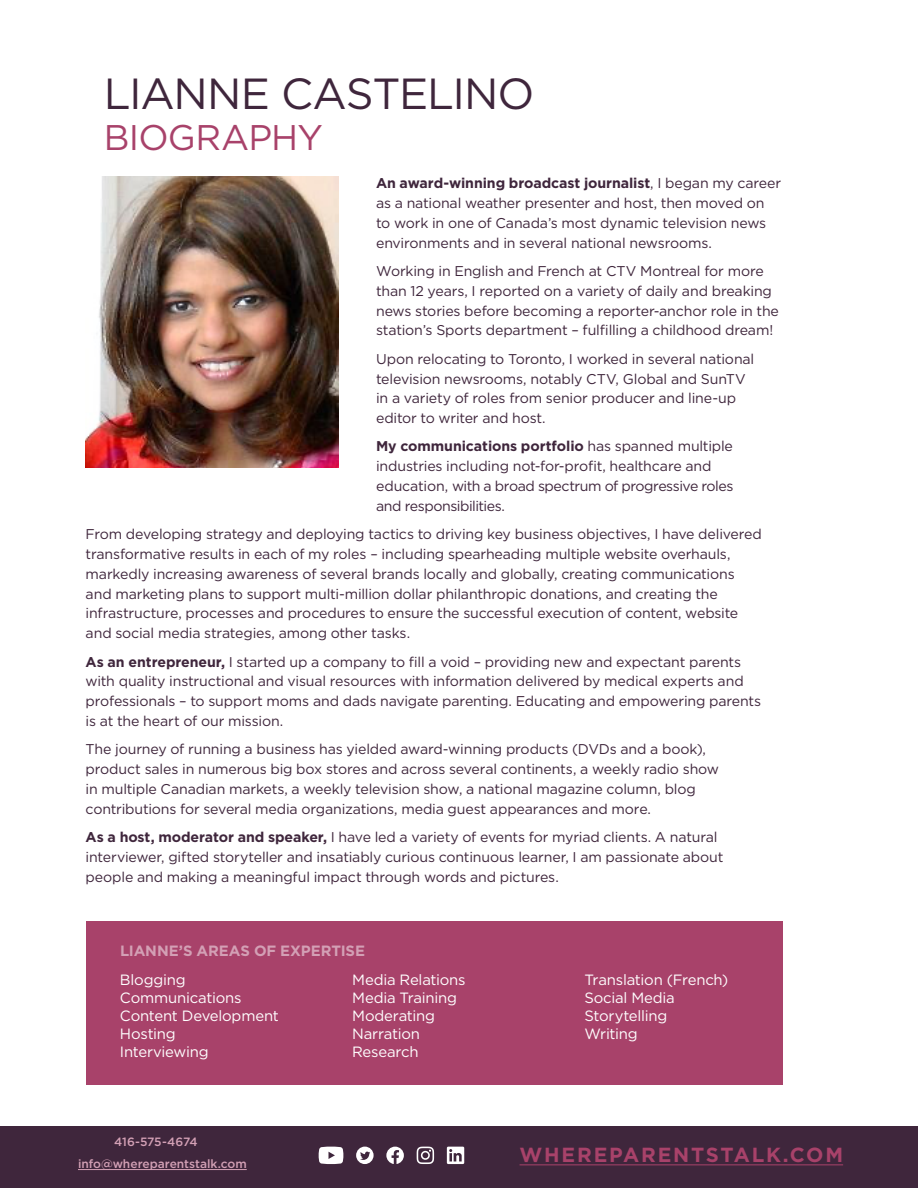
<style>
.page{position:relative;width:918px;height:1188px;background:#fff}
.page>*{position:absolute;margin:0;border:0;box-sizing:border-box;transform-origin:0 0}
.t1{font:43.5px "Gotham";letter-spacing:-.025em;color:#3f263c}
.t2{font:35.7px "Gotham";letter-spacing:-.02em;color:#a8426a}
.t3{font:700 20.4px "Gotham";letter-spacing:.09em;color:#a8426a}
.t4{font:14.85px/18px "Gotham";letter-spacing:-.015em;color:#fff}
.t5{font:700 14.85px "Gotham";letter-spacing:-.005em;color:#d3a0b5}
.t6{font:14.1px/19.8px "Gotham";letter-spacing:-.01em;color:#3f263c}
.t7{font:500 12px "Gotham";letter-spacing:-.005em;color:#d3a0b5}
.s1{font-weight:700}
</style>
<div class="page">
<div style="left:86px;top:921px;width:697px;height:163px;background:#a8426a"></div>
<img style="left:86px;top:177px;width:252px;height:291px">
<div style="left:0;top:1127px;width:918px;height:61px;background:#3f263c"></div>
<hr style="left:78px;top:1169px;width:169px;height:1px;background:#d3a0b5">
<hr style="left:520px;top:1165px;width:323px;height:1px;background:#a8426a">
<svg style="left:319px;top:1147px;width:24px;height:17px"></svg>
<svg style="left:386px;top:1147px;width:18px;height:17px"></svg>
<svg style="left:356px;top:1147px;width:18px;height:17px"></svg>
<svg style="left:447px;top:1147px;width:17px;height:17px"></svg>
<svg style="left:417px;top:1147px;width:17px;height:17px"></svg>
<p class="t1" style="left:104px;top:70px;width:432px">LIANNE CASTELINO</p>
<p class="t2" style="left:104px;top:117px;width:221px">BIOGRAPHY</p>
<p class="t6" style="left:376px;top:173px;width:407px"><span class="s1">An award-winning broadcast journalist</span>, I began my career as a national weather presenter and host, then moved on to work in one of Canada’s most dynamic television news environments and in several national newsrooms.</p>
<p class="t6" style="left:376px;top:261px;width:404px">Working in English and French at CTV Montreal for more than 12 years, I reported on a variety of daily and breaking news stories before becoming a reporter-anchor role in the station’s Sports department – fulfilling a childhood dream!</p>
<p class="t6" style="left:376px;top:349px;width:380px">Upon relocating to Toronto, I worked in several national television newsrooms, notably CTV, Global and SunTV in a variety of roles from senior producer and line-up editor to writer and host.</p>
<p class="t6" style="left:376px;top:436px;width:359px"><span class="s1">My communications portfolio</span> has spanned multiple industries including not-for-profit, healthcare and education, with a broad spectrum of progressive roles and responsibilities.</p>
<p class="t6" style="left:86px;top:524px;width:678px">From developing strategy and deploying tactics to driving key business objectives, I have delivered transformative results in each of my roles – including spearheading multiple website overhauls, markedly increasing awareness of several brands locally and globally, creating communications and marketing plans to support multi-million dollar philanthropic donations, and creating the infrastructure, processes and procedures to ensure the successful execution of content, website and social media strategies, among other tasks.</p>
<p class="t6" style="left:86px;top:651px;width:677px"><span class="s1">As an entrepreneur,</span> I started up a company to fill a void – providing new and expectant parents with quality instructional and visual resources with information delivered by medical experts and professionals – to support moms and dads navigate parenting. Educating and empowering parents is at the heart of our mission.</p>
<p class="t6" style="left:86px;top:739px;width:635px">The journey of running a business has yielded award-winning products (DVDs and a book), product sales in numerous big box stores and across several continents, a weekly radio show in multiple Canadian markets, a weekly television show, a national magazine column, blog contributions for several media organizations, media guest appearances and more.</p>
<p class="t6" style="left:86px;top:827px;width:639px"><span class="s1">As a host, moderator and speaker,</span> I have led a variety of events for myriad clients. A natural interviewer, gifted storyteller and insatiably curious continuous learner, I am passionate about people and making a meaningful impact through words and pictures.</p>
<p class="t5" style="left:120px;top:942px;width:247px">LIANNE’S AREAS OF EXPERTISE</p>
<p class="t4" style="left:120px;top:971px;width:161px">Blogging<br>Communications<br>Content Development<br>Hosting<br>Interviewing</p>
<p class="t4" style="left:352px;top:971px;width:115px">Media Relations<br>Media Training<br>Moderating<br>Narration<br>Research</p>
<p class="t4" style="left:584px;top:971px;width:145px">Translation (French)<br>Social Media<br>Storytelling<br>Writing</p>
<p class="t7" style="left:114px;top:1135px;width:85px">416-575-4674</p>
<p class="t7" style="left:78px;top:1157px;width:170px">info@whereparentstalk.com</p>
<p class="t3" style="left:520px;top:1143px;width:325px">WHEREPARENTSTALK.COM</p>
</div>
